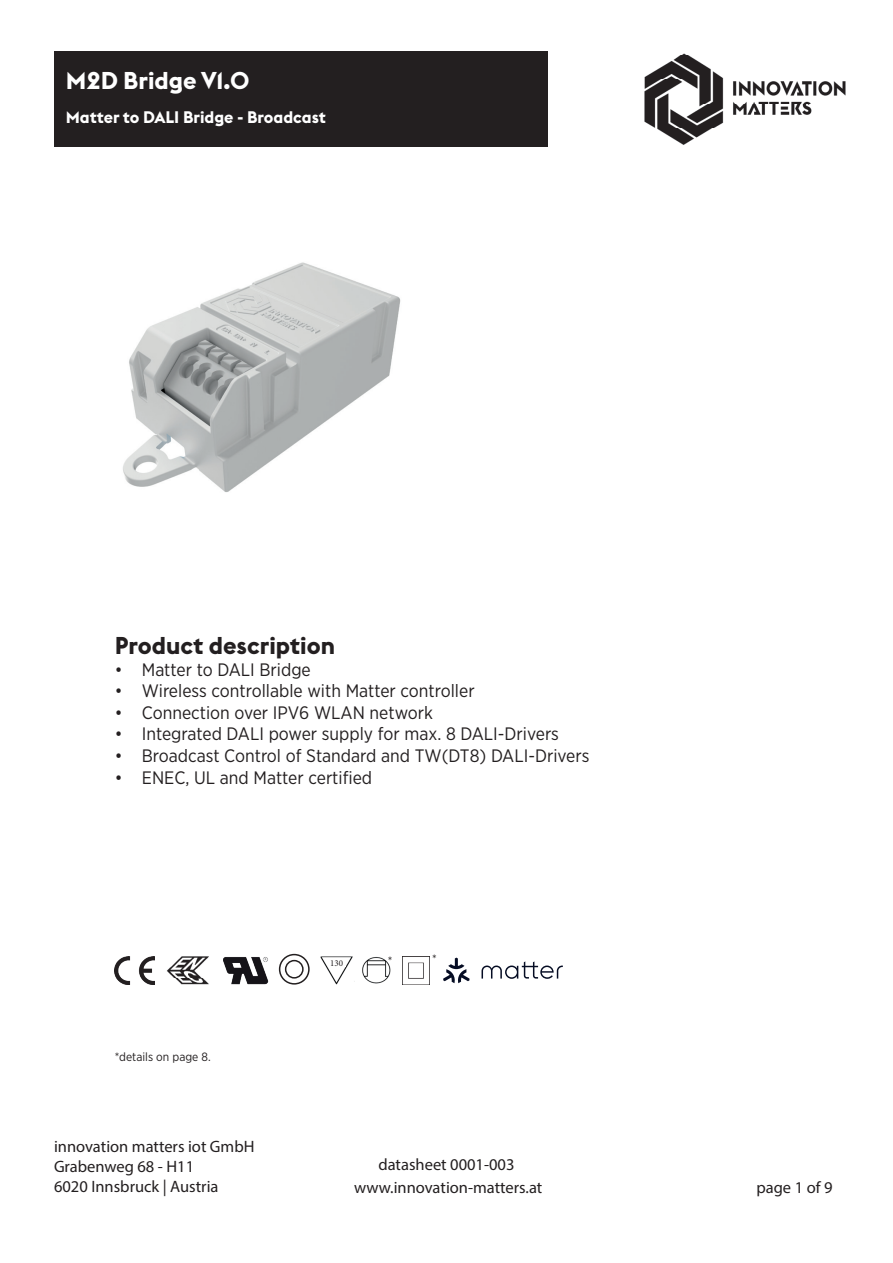
<style>
.page{position:relative;width:893px;height:1263px;background:#fff}
.page>*{position:absolute;margin:0;border:0;box-sizing:border-box;transform-origin:0 0}
.t1{font:700 24px "Euclid Flex";color:#231f20}
.t2{font:700 24px "Euclid Flex";color:#fff}
.t3{font:18px "Gotham Narrow";color:#231f20}
.t4{font:16.5px/19.8px "Myriad Pro";color:#231f20}
.t5{font:700 16.5px "Euclid Flex";color:#fff}
.t6{font:12px "Gotham Narrow";color:#231f20}
.t7{font:9px "Minion Pro";color:#231f20}
</style>
<div class="page">
<div style="left:54px;top:51px;width:493px;height:96px;background:#231f20"></div>
<img style="left:644px;top:53px;width:202px;height:92px">
<img style="left:123px;top:262px;width:278px;height:230px">
<img style="left:167px;top:956px;width:42px;height:28px">
<img style="left:115px;top:956px;width:40px;height:28px">
<img style="left:223px;top:957px;width:45px;height:27px">
<img style="left:362px;top:957px;width:29px;height:27px">
<img style="left:402px;top:957px;width:28px;height:27px">
<img style="left:320px;top:956px;width:33px;height:28px">
<div style="left:328px;top:959px;width:17px;height:7px;background:#fff"></div>
<svg style="left:443px;top:957px;width:120px;height:26px"></svg>
<div style="left:279px;top:954px;width:31px;height:30px;border:2px solid #231f20;border-radius:50%"></div>
<div style="left:285px;top:960px;width:19px;height:18px;border:2px solid #231f20;border-radius:50%"></div>
<h1 class="t2" style="left:66px;top:67px;width:185px">M2D Bridge V1.0</h1>
<p class="t5" style="left:66px;top:107px;width:262px">Matter to DALI Bridge - Broadcast</p>
<h1 class="t1" style="left:115px;top:632px;width:222px">Product description</h1>
<p class="t3" style="left:115px;top:658px;width:198px">• Matter to DALI Bridge</p>
<p class="t3" style="left:115px;top:680px;width:361px">• Wireless controllable with Matter controller</p>
<p class="t3" style="left:115px;top:701px;width:320px">• Connection over IPV6 WLAN network</p>
<p class="t3" style="left:115px;top:723px;width:446px">• Integrated DALI power supply for max. 8 DALI-Drivers</p>
<p class="t3" style="left:115px;top:744px;width:476px">• Broadcast Control of Standard and TW(DT8) DALI-Drivers</p>
<p class="t3" style="left:115px;top:766px;width:259px">• ENEC, UL and Matter certified</p>
<p class="t6" style="left:115px;top:1049px;width:97px">*details on page 8.</p>
<p class="t4" style="left:54px;top:1136px;width:202px">innovation matters iot GmbH<br>Grabenweg 68 - H11<br>6020 Innsbruck | Austria</p>
<p class="t7" style="left:330px;top:957px;width:14px">130</p>
<p class="t6" style="left:388px;top:953px;width:6px">*</p>
<p class="t6" style="left:432px;top:952px;width:6px">*</p>
<p class="t4" style="left:378px;top:1154px;width:138px">datasheet 0001-003</p>
<p class="t4" style="left:354px;top:1177px;width:190px">www.innovation-matters.at</p>
<p class="t4" style="left:756px;top:1177px;width:78px">page 1 of 9</p>
</div>
